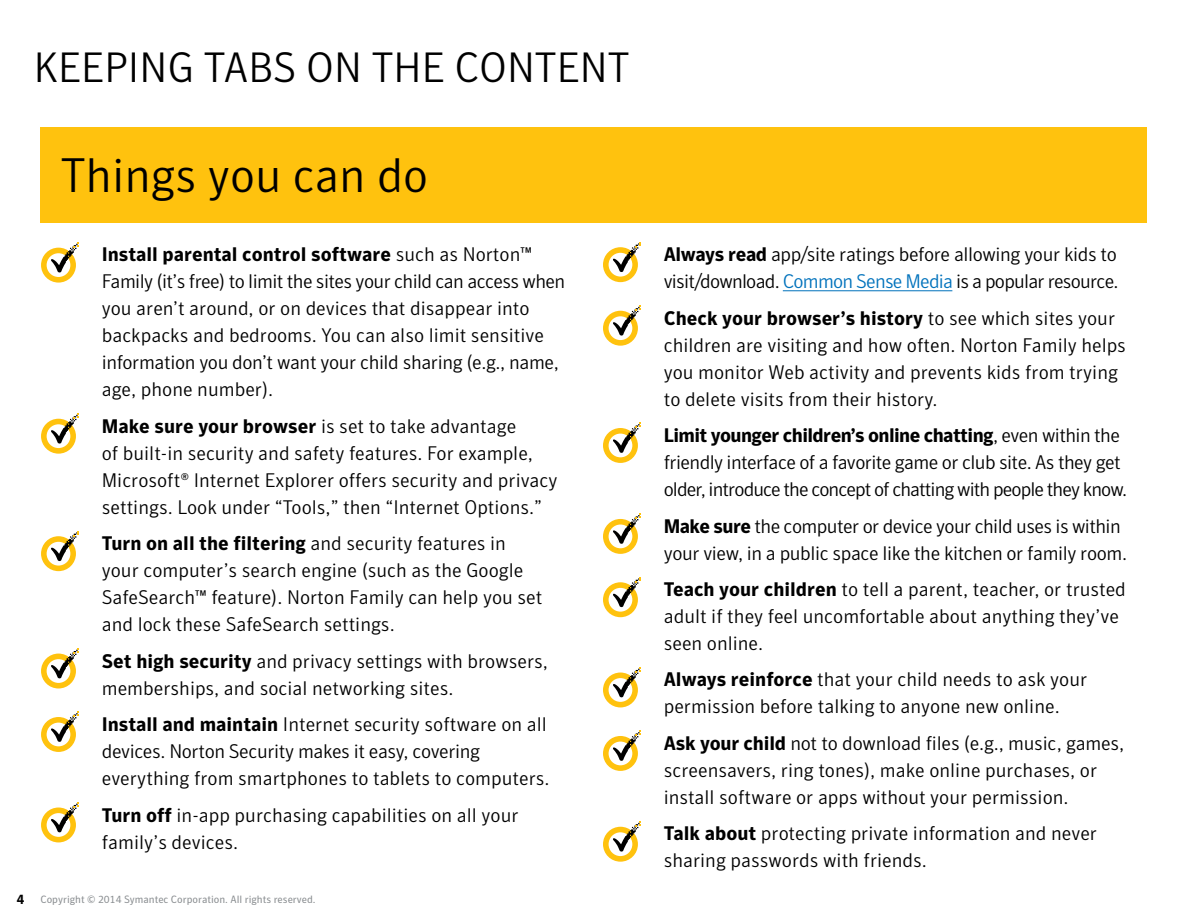
<style>
.page{position:relative;width:1188px;height:918px;background:#fff}
.page>*{position:absolute;margin:0;border:0;box-sizing:border-box;transform-origin:0 0}
.t1{font:300 48px "Symantec Sans";color:#000}
.t2{font:300 42px "Symantec Sans";color:#000}
.t3{font:300 19.5px/27px "Symantec Sans";color:#000}
.t4{font:300 19.5px/27px "Symantec Sans";letter-spacing:-.045em;color:#000}
.t5{font:300 19.5px/27px "Symantec Sans";letter-spacing:-.04em;color:#000}
.t6{font:300 19.5px/27px "Symantec Sans";letter-spacing:-.02em;color:#000}
.t7{font:10.5px "Symantec Sans";color:#898d90}
.s1{font-weight:700}
.s2{font-weight:700;font-size:13.5px;color:#000}
.s3{color:#0072bc}
</style>
<div class="page">
<div style="left:40px;top:127px;width:1108px;height:95px;background:#ffc20e"></div>
<hr style="left:783px;top:291px;width:169px;height:1px;background:#0072bc">
<svg style="left:603px;top:242px;width:38px;height:40px"></svg>
<svg style="left:603px;top:305px;width:38px;height:41px"></svg>
<svg style="left:603px;top:423px;width:38px;height:40px"></svg>
<svg style="left:603px;top:514px;width:38px;height:40px"></svg>
<svg style="left:603px;top:577px;width:38px;height:40px"></svg>
<svg style="left:603px;top:667px;width:38px;height:40px"></svg>
<svg style="left:603px;top:731px;width:38px;height:40px"></svg>
<svg style="left:603px;top:821px;width:38px;height:41px"></svg>
<svg style="left:41px;top:242px;width:38px;height:41px"></svg>
<svg style="left:41px;top:413px;width:38px;height:41px"></svg>
<svg style="left:41px;top:531px;width:38px;height:40px"></svg>
<svg style="left:41px;top:648px;width:38px;height:40px"></svg>
<svg style="left:41px;top:712px;width:38px;height:40px"></svg>
<svg style="left:41px;top:802px;width:38px;height:40px"></svg>
<h2 class="t2" style="left:34px;top:43px;width:597px">KEEPING TABS ON THE CONTENT</h2>
<h1 class="t1" style="left:61px;top:147px;width:369px">Things you can do</h1>
<p class="t3" style="left:102px;top:241px;width:465px"><span class="s1">Install parental control software</span> such as Norton™ Family (it’s free) to limit the sites your child can access when you aren’t around, or on devices that disappear into backpacks and bedrooms. You can also limit sensitive information you don’t want your child sharing (e.g., name, age, phone number).</p>
<p class="t3" style="left:102px;top:412px;width:457px"><span class="s1">Make sure your browser</span> is set to take advantage<br>of built-in security and safety features. For example, Microsoft® Internet Explorer offers security and privacy settings. Look under “Tools,” then “Internet Options.”</p>
<p class="t3" style="left:102px;top:530px;width:442px"><span class="s1">Turn on all the filtering</span> and security features in your computer’s search engine (such as the Google SafeSearch™ feature). Norton Family can help you set and lock these SafeSearch settings.</p>
<p class="t3" style="left:102px;top:647px;width:448px"><span class="s1">Set high security</span> and privacy settings with browsers, memberships, and social networking sites.</p>
<p class="t3" style="left:102px;top:711px;width:449px"><span class="s1">Install and maintain</span> Internet security software on all devices. Norton Security makes it easy, covering everything from smartphones to tablets to computers.</p>
<p class="t3" style="left:102px;top:801px;width:418px"><span class="s1">Turn off</span> in-app purchasing capabilities on all your family’s devices.</p>
<p class="t7" style="left:17px;top:893px;width:300px"><span class="s2">4</span> Copyright © 2014 Symantec Corporation. All rights reserved.</p>
<p class="t5" style="left:664px;top:241px;width:456px"><span class="s1">Always read</span> app/site ratings before allowing your kids to visit/download. <span class="s3">Common Sense Media</span> is a popular resource.</p>
<p class="t3" style="left:664px;top:304px;width:464px"><span class="s1">Check your browser’s history</span> to see which sites your children are visiting and how often. Norton Family helps you monitor Web activity and prevents kids from trying to delete visits from their history.</p>
<p class="t4" style="left:664px;top:422px;width:465px"><span class="s1">Limit younger children’s online chatting</span>, even within the friendly interface of a favorite game or club site. As they get older, introduce the concept of chatting with people they know.</p>
<p class="t6" style="left:664px;top:512px;width:465px"><span class="s1">Make sure</span> the computer or device your child uses is within your view, in a public space like the kitchen or family room.</p>
<p class="t3" style="left:664px;top:576px;width:464px"><span class="s1">Teach your children</span> to tell a parent, teacher, or trusted adult if they feel uncomfortable about anything they’ve seen online.</p>
<p class="t3" style="left:664px;top:666px;width:425px"><span class="s1">Always reinforce</span> that your child needs to ask your permission before talking to anyone new online.</p>
<p class="t3" style="left:664px;top:730px;width:462px"><span class="s1">Ask your child</span> not to download files (e.g., music, games, screensavers, ring tones), make online purchases, or install software or apps without your permission.</p>
<p class="t3" style="left:664px;top:820px;width:435px"><span class="s1">Talk about</span> protecting private information and never sharing passwords with friends.</p>
</div>
